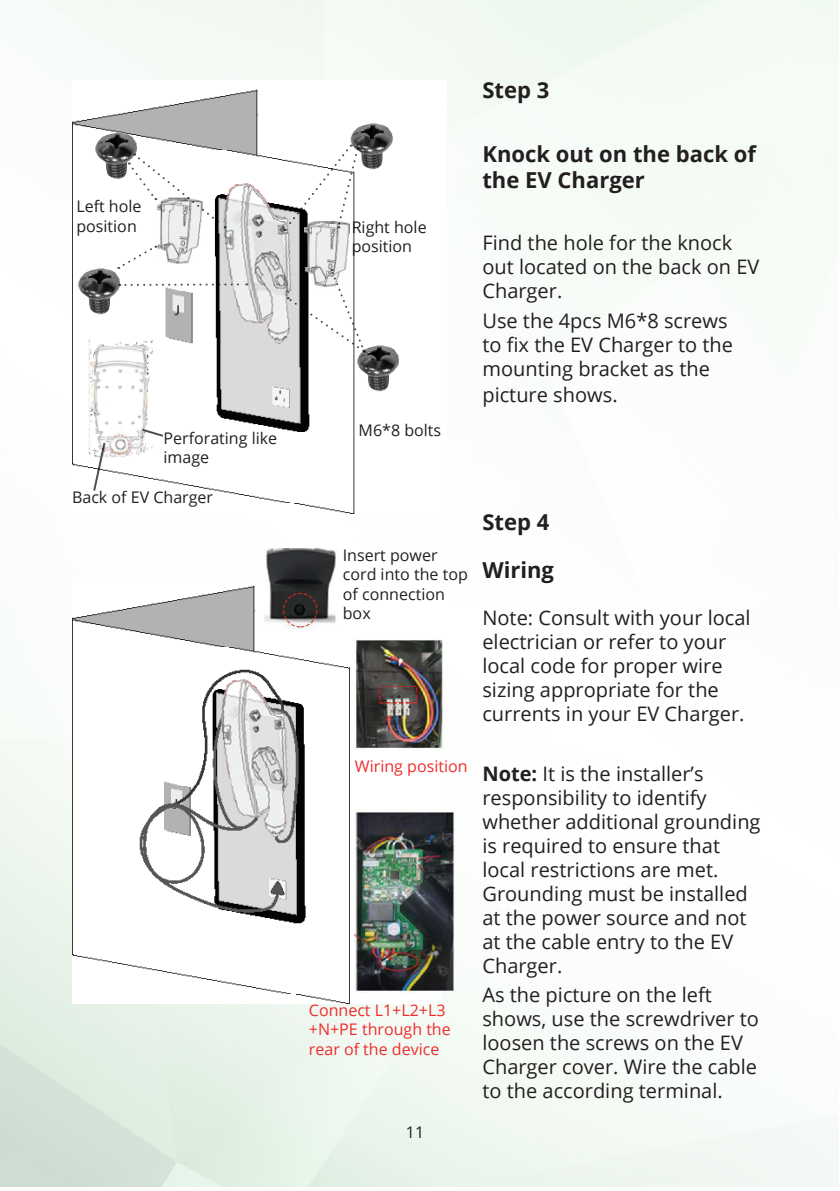
<style>
.page{position:relative;width:840px;height:1191px;background:#fff}
.page>*{position:absolute;margin:0;border:0;box-sizing:border-box;transform-origin:0 0}
.t1{font:700 22px/26.4px "Open Sans";color:#231f20}
.t2{font:20px/24px "Open Sans";color:#231f20}
.t3{font:16px/19.2px "Open Sans";color:#231f20}
.t4{font:16px/19.2px "Open Sans";color:#ee2d2d}
.s1{font-weight:700}
</style>
<div class="page">
<img style="left:72px;top:89px;width:283px;height:425px">
<img style="left:72px;top:247px;width:91px;height:89px">
<img style="left:62px;top:111px;width:118px;height:89px">
<img style="left:324px;top:345px;width:75px;height:68px">
<img style="left:318px;top:101px;width:75px;height:69px">
<svg style="left:129px;top:153px;width:97px;height:75px"></svg>
<svg style="left:118px;top:245px;width:38px;height:24px"></svg>
<svg style="left:119px;top:283px;width:128px;height:3px"></svg>
<svg style="left:283px;top:145px;width:75px;height:86px"></svg>
<svg style="left:287px;top:269px;width:78px;height:84px"></svg>
<svg style="left:92px;top:441px;width:15px;height:52px"></svg>
<svg style="left:140px;top:427px;width:25px;height:11px"></svg>
<img style="left:72px;top:585px;width:368px;height:419px">
<img style="left:355px;top:810px;width:99px;height:182px">
<img style="left:263px;top:549px;width:78px;height:83px">
<img style="left:355px;top:637px;width:88px;height:112px">
<p class="t3" style="left:76px;top:196px;width:67px">Left hole position</p>
<p class="t3" style="left:163px;top:428px;width:115px">Perforating like image</p>
<p class="t3" style="left:72px;top:487px;width:142px">Back of EV Charger</p>
<p class="t3" style="left:351px;top:217px;width:76px">Right hole position</p>
<p class="t3" style="left:358px;top:420px;width:84px">M6*8 bolts</p>
<p class="t1" style="left:482px;top:76px;width:68px">Step 3</p>
<p class="t1" style="left:482px;top:140px;width:275px">Knock out on the back of the EV Charger</p>
<p class="t2" style="left:482px;top:230px;width:278px">Find the hole for the knock out located on the back on EV<br>Charger.</p>
<p class="t2" style="left:482px;top:308px;width:252px">Use the 4pcs M6*8 screws to fix the EV Charger to the mounting bracket as the</p>
<p class="t2" style="left:482px;top:382px;width:137px">picture shows.</p>
<p class="t3" style="left:342px;top:545px;width:126px">Insert power cord into the top of connection box</p>
<p class="t4" style="left:355px;top:756px;width:114px">Wiring position</p>
<p class="t4" style="left:309px;top:1000px;width:143px">Connect L1+L2+L3 +N+PE through the rear of the device</p>
<p class="t3" style="left:405px;top:1122px;width:20px">11</p>
<p class="t1" style="left:482px;top:509px;width:68px">Step 4</p>
<p class="t1" style="left:482px;top:556px;width:73px">Wiring</p>
<p class="t2" style="left:482px;top:605px;width:269px">Note: Consult with your local electrician or refer to your local code for proper wire sizing appropriate for the currents in your EV Charger.</p>
<p class="t2" style="left:482px;top:760px;width:279px"><span class="s1">Note:</span> It is the installer’s responsibility to identify whether additional grounding is required to ensure that local restrictions are met.<br>Grounding must be installed at the power source and not at the cable entry to the EV<br>Charger.</p>
<p class="t2" style="left:482px;top:982px;width:278px">As the picture on the left shows, use the screwdriver to loosen the screws on the EV<br>Charger cover. Wire the cable to the according terminal.</p>
</div>
